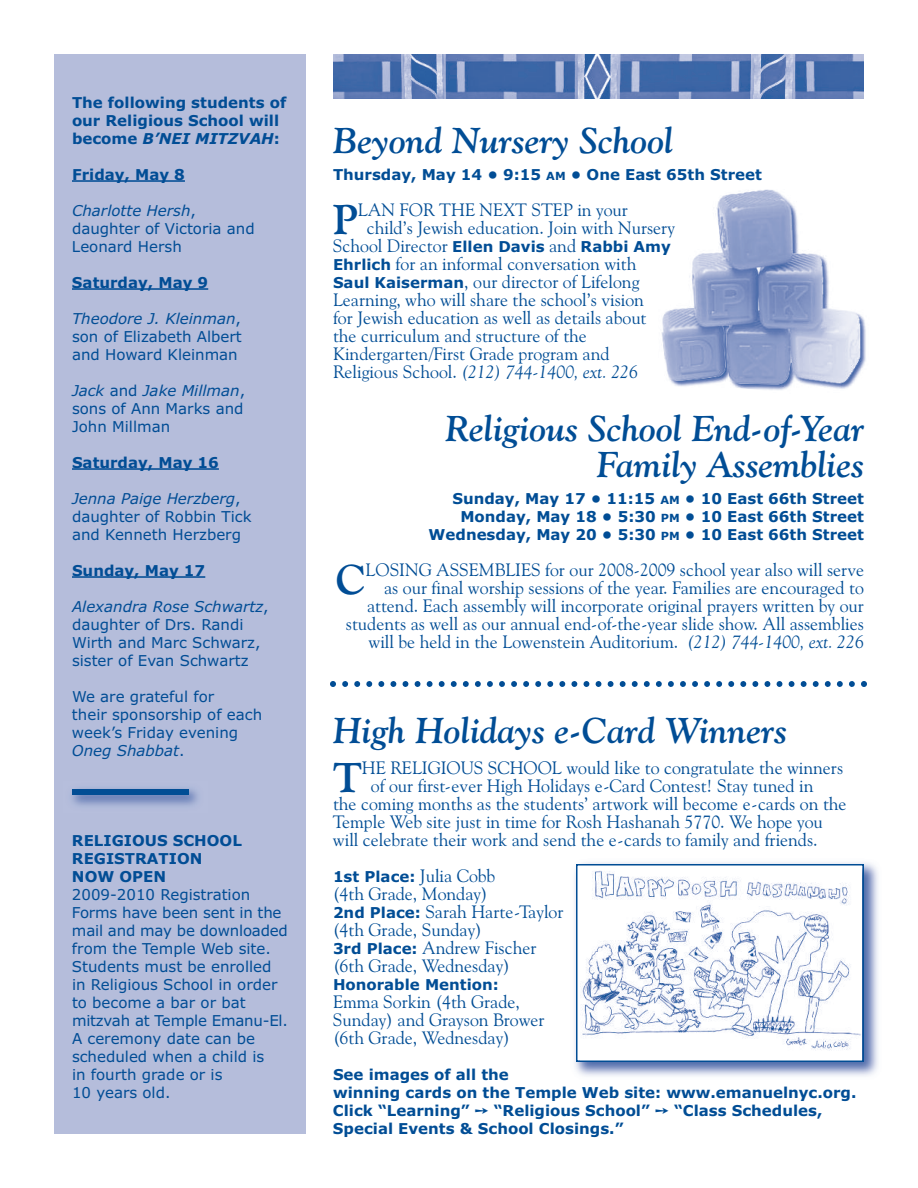
<style>
.page{position:relative;width:918px;height:1188px;background:#fff}
.page>*{position:absolute;margin:0;border:0;box-sizing:border-box;transform-origin:0 0}
.t1{font:700 41.7px "Goudy Old Style BT";color:#014d95}
.t2{font:italic 700 36px/36px "Goudy Old Style BT";color:#014d95;text-align:right}
.t3{font:18px/18px "Goudy Old Style BT";color:#014d95}
.t4{font:15px/18px "Verdana";color:#014d95}
.t5{font:700 15px/18px "Verdana";color:#014d95}
.s1{font-style:italic}
.s2{font-size:11.25px}
.s3{font-family:"Goudy Old Style BT";font-weight:400;font-size:18px}
.s4{font-family:"Verdana";font-weight:700;font-size:15px}
</style>
<div class="page">
<img style="left:333px;top:54px;width:531px;height:45px">
<div style="left:54px;top:54px;width:252px;height:1080px;background:#b5bddb"></div>
<hr style="left:72px;top:180px;width:113px;height:2px;background:#014d95">
<hr style="left:72px;top:288px;width:136px;height:2px;background:#014d95">
<hr style="left:72px;top:468px;width:147px;height:2px;background:#014d95">
<hr style="left:72px;top:576px;width:133px;height:2px;background:#014d95">
<div style="left:72px;top:789px;width:117px;height:6px;background:#014d95"></div>
<img style="left:661px;top:189px;width:205px;height:201px">
<svg style="left:330px;top:681px;width:537px;height:6px"></svg>
<img style="left:574px;top:862px;width:304px;height:214px">
<img style="left:580px;top:867px;width:281px;height:192px">
<div style="left:576px;top:864px;width:288px;height:198px;border:2px solid #014d95"></div>
<p class="t5" style="left:72px;top:94px;width:216px">The following students of our Religious School will become <span class="s1">B’NEI MITZVAH</span>:</p>
<p class="t5" style="left:72px;top:166px;width:114px">Friday, May 8</p>
<p class="t4" style="left:72px;top:202px;width:184px"><span class="s1">Charlotte Hersh</span>, daughter of Victoria and<br>Leonard Hersh</p>
<p class="t5" style="left:72px;top:274px;width:138px">Saturday, May 9</p>
<p class="t4" style="left:72px;top:310px;width:171px;text-align:justify"><span class="s1">Theodore J. Kleinman</span>, son of Elizabeth Albert and Howard Kleinman</p>
<p class="t4" style="left:72px;top:382px;width:175px;text-align:justify"><span class="s1">Jack</span> and <span class="s1">Jake Millman</span>, sons of Ann Marks and John Millman</p>
<p class="t5" style="left:72px;top:454px;width:148px">Saturday, May 16</p>
<p class="t4" style="left:72px;top:490px;width:181px"><span class="s1">Jenna Paige Herzberg</span>, daughter of Robbin Tick and Kenneth Herzberg</p>
<p class="t5" style="left:72px;top:562px;width:135px">Sunday, May 17</p>
<p class="t4" style="left:72px;top:598px;width:198px"><span class="s1">Alexandra Rose Schwartz</span>, daughter of Drs. Randi<br>Wirth and Marc Schwarz, sister of Evan Schwartz</p>
<p class="t4" style="left:72px;top:688px;width:192px">We are grateful for<br>their sponsorship of each week’s Friday evening<br><span class="s1">Oneg Shabbat</span>.</p>
<p class="t5" style="left:72px;top:832px;width:171px">RELIGIOUS SCHOOL<br>REGISTRATION<br>NOW OPEN</p>
<p class="t4" style="left:72px;top:886px;width:217px">2009-2010 Registration<br>Forms have been sent in the mail and may be downloaded from the Temple Web site.<br>Students must be enrolled in Religious School in order to become a bar or bat mitzvah at Temple Emanu-El.<br>A ceremony date can be scheduled when a child is<br>in fourth grade or is<br>10 years old.</p>
<h2 class="t2" style="left:333px;top:123px;width:342px">Beyond Nursery School</h2>
<p class="t5" style="left:333px;top:166px;width:430px">Thursday, May 14 • 9:15 <span class="s2">AM</span> • One East 65th Street</p>
<h1 class="t1" style="left:333px;top:195px;width:27px">P</h1>
<p class="t3" style="left:367px;top:201px;width:310px;text-indent:-9px">LAN FOR THE NEXT STEP in your child’s Jewish education. Join with Nursery</p>
<p class="t5" style="left:333px;top:238px;width:339px"><span class="s3">School Director</span> Ellen Davis <span class="s3">and</span> Rabbi Amy</p>
<p class="t3" style="left:333px;top:255px;width:315px"><span class="s4">Ehrlich</span> for an informal conversation with <span class="s4">Saul Kaiserman</span>, our director of Lifelong Learning, who will share the school’s vision for Jewish education as well as details about the curriculum and structure of the Kindergarten/First Grade program and Religious School. <span class="s1">(212) 744-1400, ext. 226</span></p>
<h2 class="t2" style="left:445px;top:411px;width:420px">Religious School End-of-Year<br>Family Assemblies</h2>
<p class="t5" style="left:429px;top:490px;width:437px;text-align:right">Sunday, May 17 • 11:15 <span class="s2">AM</span> • 10 East 66th Street<br>Monday, May 18 • 5:30 <span class="s2">PM</span> • 10 East 66th Street<br>Wednesday, May 20 • 5:30 <span class="s2">PM</span> • 10 East 66th Street</p>
<p class="t3" style="left:346px;top:561px;width:520px;text-align:right">LOSING ASSEMBLIES for our 2008-2009 school year also will serve<br>as our final worship sessions of the year. Families are encouraged to attend. Each assembly will incorporate original prayers written by our students as well as our annual end-of-the-year slide show. All assemblies will be held in the Lowenstein Auditorium. <span class="s1">(212) 744-1400, ext. 226</span></p>
<h1 class="t1" style="left:336px;top:555px;width:31px">C</h1>
<h2 class="t2" style="left:333px;top:712px;width:455px">High Holidays e-Card Winners</h2>
<h1 class="t1" style="left:333px;top:753px;width:30px">T</h1>
<p class="t3" style="left:362px;top:759px;width:483px">HE RELIGIOUS SCHOOL would like to congratulate the winners</p>
<p class="t3" style="left:371px;top:777px;width:444px">of our first-ever High Holidays e-Card Contest! Stay tuned in</p>
<p class="t3" style="left:333px;top:795px;width:515px">the coming months as the students’ artwork will become e-cards on the</p>
<p class="t3" style="left:333px;top:813px;width:491px">Temple Web site just in time for Rosh Hashanah 5770. We hope you</p>
<p class="t3" style="left:333px;top:831px;width:486px">will celebrate their work and send the e-cards to family and friends.</p>
<p class="t5" style="left:333px;top:868px;width:164px">1st Place: <span class="s3">Julia Cobb</span></p>
<p class="t3" style="left:333px;top:885px;width:232px">(4th Grade, Monday)<br><span class="s4">2nd Place:</span> Sarah Harte-Taylor (4th Grade, Sunday)<br><span class="s4">3rd Place:</span> Andrew Fischer (6th Grade, Wednesday)</p>
<p class="t5" style="left:333px;top:976px;width:167px">Honorable Mention:</p>
<p class="t3" style="left:333px;top:993px;width:213px">Emma Sorkin (4th Grade,<br>Sunday) and Grayson Brower (6th Grade, Wednesday)</p>
<p class="t5" style="left:333px;top:1066px;width:525px">See images of all the<br>winning cards on the Temple Web site: www.emanuelnyc.org.<br>Click “Learning” ➙ “Religious School” ➙ “Class Schedules, Special Events &amp; School Closings.”</p>
</div>
